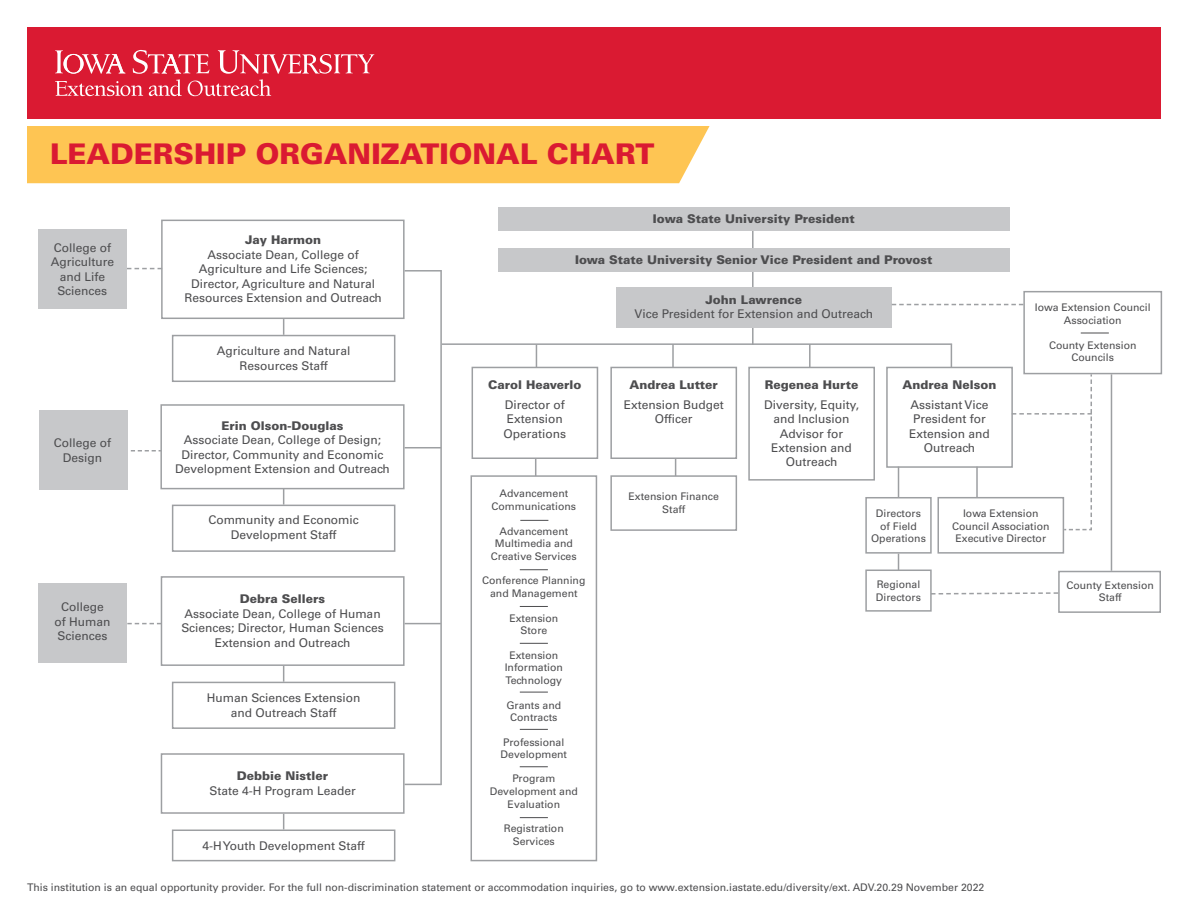
<style>
.page{position:relative;width:1188px;height:918px;background:#fff}
.page>*{position:absolute;margin:0;border:0;box-sizing:border-box;transform-origin:0 0}
.H1_-_Title{font:900 28.5px "Univers LT Std";color:#da1a32}
.t1{font:12px/14.4px "Univers LT Std";color:#4d4d4f;text-align:center}
.H3_-_Names{font:900 12px "Univers LT Std";color:#4d4d4f}
.Small_P{font:10.5px/12.6px "Univers LT Std";color:#4d4d4f;text-align:center}
</style>
<div class="page">
<div style="left:865px;top:497px;width:67px;height:57px;background:#fff;border:2px solid #9d9fa2"></div>
<div style="left:38px;top:583px;width:89px;height:79px;background:#c7c8ca"></div>
<hr style="left:752px;top:229px;width:2px;height:116px;background:#9d9fa2">
<hr style="left:442px;top:343px;width:510px;height:2px;background:#9d9fa2">
<svg style="left:127px;top:623px;width:34px;height:1px"></svg>
<div style="left:27px;top:27px;width:1134px;height:92px;background:#da1a32"></div>
<div style="left:27px;top:126px;width:683px;height:57px;background:#fec553"></div>
<svg style="left:55px;top:50px;width:319px;height:46px"></svg>
<div style="left:161px;top:220px;width:244px;height:99px;background:#fff;border:2px solid #9d9fa2"></div>
<div style="left:610px;top:367px;width:127px;height:92px;background:#fff;border:2px solid #9d9fa2"></div>
<div style="left:748px;top:367px;width:127px;height:114px;background:#fff;border:2px solid #9d9fa2"></div>
<div style="left:886px;top:367px;width:127px;height:101px;background:#fff;border:2px solid #9d9fa2"></div>
<div style="left:1023px;top:291px;width:139px;height:83px;background:#fff;border:2px solid #9d9fa2"></div>
<div style="left:161px;top:576px;width:244px;height:90px;background:#fff;border:2px solid #9d9fa2"></div>
<svg style="left:127px;top:268px;width:35px;height:1px"></svg>
<div style="left:38px;top:230px;width:89px;height:79px;background:#c7c8ca"></div>
<svg style="left:283px;top:319px;width:1px;height:16px"></svg>
<div style="left:172px;top:335px;width:223px;height:47px;background:#fff;border:2px solid #9d9fa2"></div>
<svg style="left:283px;top:666px;width:1px;height:16px"></svg>
<div style="left:172px;top:682px;width:223px;height:47px;background:#fff;border:2px solid #9d9fa2"></div>
<svg style="left:283px;top:489px;width:1px;height:16px"></svg>
<div style="left:172px;top:505px;width:223px;height:47px;background:#fff;border:2px solid #9d9fa2"></div>
<div style="left:39px;top:411px;width:88px;height:79px;background:#c7c8ca"></div>
<svg style="left:131px;top:450px;width:29px;height:2px"></svg>
<div style="left:160px;top:404px;width:245px;height:85px;background:#fff;border:2px solid #9d9fa2"></div>
<div style="left:161px;top:753px;width:244px;height:61px;background:#fff;border:2px solid #9d9fa2"></div>
<svg style="left:283px;top:814px;width:1px;height:16px"></svg>
<div style="left:172px;top:830px;width:223px;height:31px;background:#fff;border:2px solid #9d9fa2"></div>
<div style="left:616px;top:287px;width:276px;height:40px;background:#c7c8ca"></div>
<div style="left:498px;top:248px;width:512px;height:24px;background:#c7c8ca"></div>
<div style="left:498px;top:207px;width:512px;height:24px;background:#c7c8ca"></div>
<hr style="left:440px;top:270px;width:2px;height:515px;background:#9d9fa2">
<hr style="left:405px;top:447px;width:36px;height:1px;background:#9d9fa2">
<hr style="left:405px;top:270px;width:36px;height:2px;background:#9d9fa2">
<hr style="left:405px;top:623px;width:36px;height:1px;background:#9d9fa2">
<hr style="left:405px;top:784px;width:36px;height:1px;background:#9d9fa2">
<svg style="left:675px;top:459px;width:1px;height:16px"></svg>
<hr style="left:898px;top:467px;width:1px;height:31px;background:#9d9fa2">
<svg style="left:898px;top:554px;width:1px;height:16px"></svg>
<hr style="left:976px;top:467px;width:2px;height:33px;background:#9d9fa2">
<svg style="left:951px;top:345px;width:1px;height:23px"></svg>
<div style="left:610px;top:475px;width:127px;height:56px;background:#fff;border:2px solid #9d9fa2"></div>
<div style="left:937px;top:497px;width:127px;height:57px;background:#fff;border:2px solid #9d9fa2"></div>
<div style="left:1058px;top:571px;width:103px;height:42px;background:#fff;border:2px solid #9d9fa2"></div>
<hr style="left:672px;top:344px;width:2px;height:24px;background:#9d9fa2">
<hr style="left:809px;top:344px;width:2px;height:24px;background:#9d9fa2">
<hr style="left:1111px;top:374px;width:1px;height:197px;background:#9d9fa2">
<svg style="left:892px;top:304px;width:131px;height:1px"></svg>
<svg style="left:932px;top:592px;width:128px;height:3px"></svg>
<svg style="left:1081px;top:333px;width:28px;height:1px"></svg>
<div style="left:472px;top:367px;width:126px;height:92px;background:#fff;border:2px solid #9d9fa2"></div>
<svg style="left:535px;top:459px;width:1px;height:16px"></svg>
<div style="left:471px;top:475px;width:126px;height:386px;background:#fff;border:2px solid #9d9fa2"></div>
<svg style="left:536px;top:345px;width:1px;height:23px"></svg>
<svg style="left:520px;top:520px;width:28px;height:1px"></svg>
<svg style="left:520px;top:569px;width:28px;height:1px"></svg>
<svg style="left:520px;top:606px;width:28px;height:1px"></svg>
<svg style="left:520px;top:643px;width:28px;height:1px"></svg>
<svg style="left:520px;top:692px;width:28px;height:1px"></svg>
<svg style="left:520px;top:729px;width:28px;height:1px"></svg>
<svg style="left:520px;top:766px;width:28px;height:1px"></svg>
<svg style="left:520px;top:817px;width:28px;height:1px"></svg>
<div style="left:865px;top:570px;width:67px;height:42px;background:#fff;border:2px solid #9d9fa2"></div>
<svg style="left:1012px;top:373px;width:81px;height:158px"></svg>
<h1 class="H1_-_Title" style="left:50px;top:136px;width:606px">LEADERSHIP ORGANIZATIONAL CHART</h1>
<p class="t1" style="left:51px;top:241px;width:65px;text-align:left">College of<br>Agriculture</p>
<p class="t1" style="left:58px;top:269px;width:51px;text-align:left">and Life<br>Sciences</p>
<p class="t1" style="left:54px;top:436px;width:59px">College of<br>Design</p>
<h3 class="H3_-_Names" style="left:245px;top:233px;width:77px">Jay Harmon</h3>
<p class="t1" style="left:185px;top:247px;width:199px">Associate Dean, College of<br>Agriculture and Life Sciences;<br>Director, Agriculture and Natural<br>Resources Extension and Outreach</p>
<p class="t1" style="left:217px;top:344px;width:135px">Agriculture and Natural<br>Resources Staff</p>
<h3 class="H3_-_Names" style="left:222px;top:418px;width:124px">Erin Olson-Douglas</h3>
<p class="t1" style="left:175px;top:433px;width:216px">Associate Dean, College of Design;<br>Director, Community and Economic<br>Development Extension and Outreach</p>
<h2 class="H3_-_Names" style="left:653px;top:211px;width:203px">Iowa State University President</h2>
<h2 class="H3_-_Names" style="left:575px;top:252px;width:359px">Iowa State University Senior Vice President and Provost</h2>
<h3 class="H3_-_Names" style="left:488px;top:377px;width:95px">Carol Heaverlo</h3>
<p class="t1" style="left:505px;top:397px;width:61px">Director of</p>
<p class="t1" style="left:504px;top:412px;width:64px;text-align:left">Extension<br>Operations</p>
<h2 class="H3_-_Names" style="left:705px;top:292px;width:98px">John Lawrence</h2>
<p class="t1" style="left:634px;top:307px;width:240px">Vice President for Extension and Outreach</p>
<h3 class="H3_-_Names" style="left:630px;top:377px;width:90px">Andrea Lutter</h3>
<p class="t1" style="left:624px;top:397px;width:102px">Extension Budget<br>Officer</p>
<h3 class="H3_-_Names" style="left:765px;top:377px;width:95px">Regenea Hurte</h3>
<p class="t1" style="left:764px;top:397px;width:97px">Diversity, Equity, and Inclusion<br>Advisor for<br>Extension and<br>Outreach</p>
<h3 class="H3_-_Names" style="left:903px;top:377px;width:95px">Andrea Nelson</h3>
<p class="t1" style="left:909px;top:397px;width:82px">Assistant Vice<br>President for<br>Extension and<br>Outreach</p>
<p class="Small_P" style="left:1035px;top:301px;width:117px">Iowa Extension Council<br>Association</p>
<p class="Small_P" style="left:1049px;top:339px;width:89px">County Extension<br>Councils</p>
<p class="Small_P" style="left:492px;top:488px;width:86px">Advancement<br>Communications</p>
<p class="Small_P" style="left:491px;top:525px;width:87px">Advancement<br>Multimedia and<br>Creative Services</p>
<p class="Small_P" style="left:482px;top:575px;width:105px">Conference Planning and Management</p>
<p class="Small_P" style="left:509px;top:612px;width:51px">Extension<br>Store</p>
<p class="Small_P" style="left:505px;top:649px;width:60px">Extension<br>Information<br>Technology</p>
<p class="Small_P" style="left:506px;top:699px;width:56px">Grants and<br>Contracts</p>
<p class="Small_P" style="left:501px;top:736px;width:68px;text-align:left">Professional<br>Development</p>
<p class="Small_P" style="left:490px;top:773px;width:90px">Program<br>Development and</p>
<p class="Small_P" style="left:508px;top:798px;width:54px">Evaluation</p>
<p class="Small_P" style="left:504px;top:822px;width:61px">Registration<br>Services</p>
<p class="Small_P" style="left:27px;top:881px;width:959px">This institution is an equal opportunity provider. For the full non-discrimination statement or accommodation inquiries, go to www.extension.iastate.edu/diversity/ext. ADV.20.29 November 2022</p>
<p class="Small_P" style="left:629px;top:491px;width:92px">Extension Finance<br>Staff</p>
<p class="Small_P" style="left:871px;top:507px;width:56px">Directors of Field<br>Operations</p>
<p class="Small_P" style="left:952px;top:507px;width:99px">Iowa Extension<br>Council Association<br>Executive Director</p>
<p class="t1" style="left:208px;top:513px;width:152px">Community and Economic<br>Development Staff</p>
<p class="Small_P" style="left:877px;top:578px;width:45px">Regional</p>
<p class="Small_P" style="left:876px;top:591px;width:47px">Directors</p>
<h3 class="H3_-_Names" style="left:240px;top:592px;width:87px">Debra Sellers</h3>
<p class="t1" style="left:182px;top:606px;width:204px">Associate Dean, College of Human<br>Sciences; Director, Human Sciences<br>Extension and Outreach</p>
<p class="t1" style="left:54px;top:600px;width:57px">College of Human<br>Sciences</p>
<p class="t1" style="left:207px;top:691px;width:155px">Human Sciences Extension</p>
<p class="t1" style="left:231px;top:705px;width:107px">and Outreach Staff</p>
<h3 class="H3_-_Names" style="left:237px;top:769px;width:93px">Debbie Nistler</h3>
<p class="t1" style="left:209px;top:783px;width:148px">State 4-H Program Leader</p>
<p class="t1" style="left:202px;top:839px;width:164px">4-H Youth Development Staff</p>
<p class="Small_P" style="left:1066px;top:579px;width:89px">County Extension<br>Staff</p>
</div>
